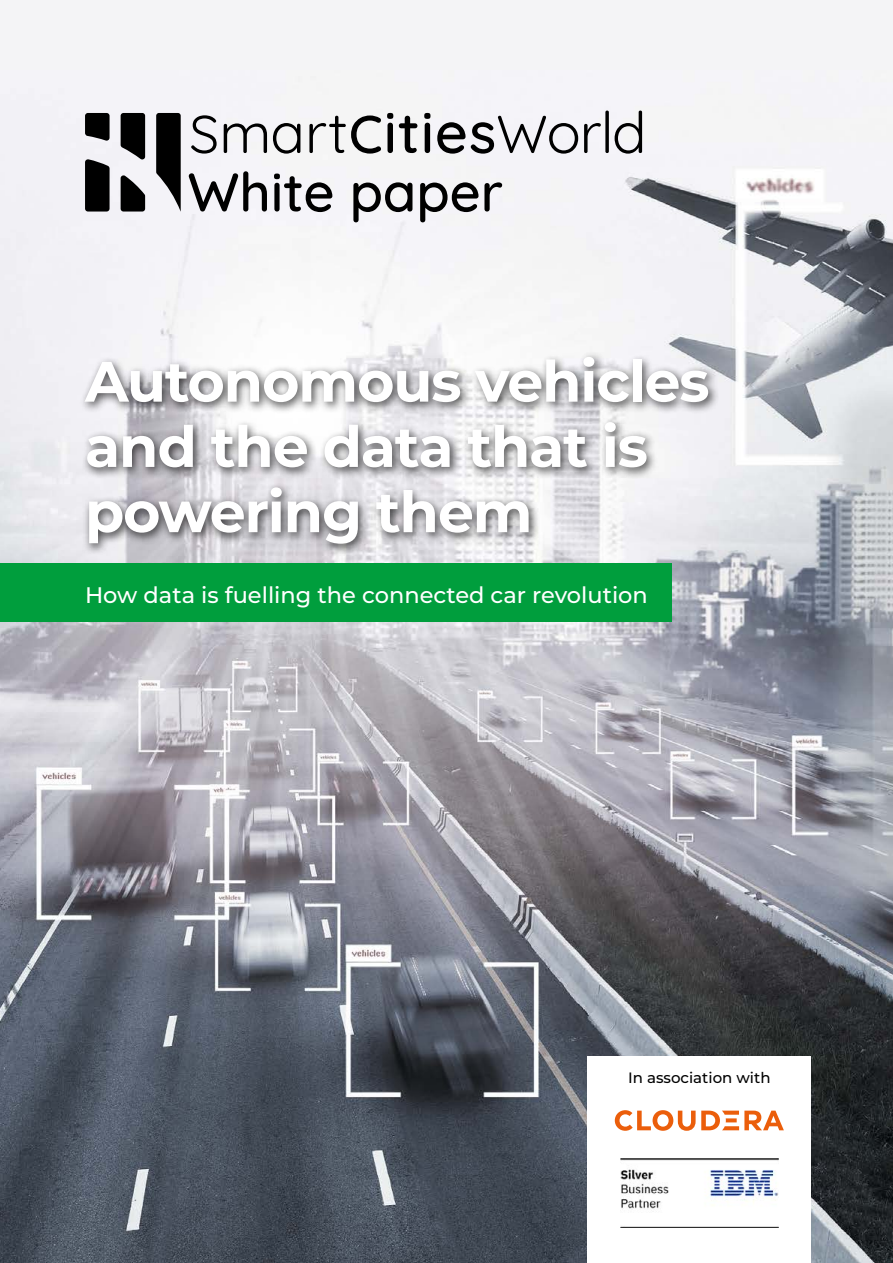
<style>
.page{position:relative;width:893px;height:1263px;background:#f4f4f6}
.page>*{position:absolute;margin:0;border:0;box-sizing:border-box;transform-origin:0 0}
.t1{font:700 56.85px/65.2px "Montserrat";letter-spacing:-.02em;color:#fff}
.t2{font:500 54.3px "Quicksand";color:#000}
.t3{font:500 22.5px "Montserrat";color:#fff}
.t4{font:500 15px "Montserrat";color:#000}
</style>
<div class="page">
<img style="left:0;top:110px;width:893px;height:1153px">
<div style="left:80px;top:351px;width:640px;height:205px;background:#000;opacity:.72"></div>
<div style="left:0;top:563px;width:672px;height:58px;background:#009e3d"></div>
<svg style="left:191px;top:115px;width:26px;height:39px"></svg>
<svg style="left:224px;top:123px;width:43px;height:30px"></svg>
<svg style="left:273px;top:123px;width:27px;height:31px"></svg>
<svg style="left:309px;top:115px;width:72px;height:39px"></svg>
<svg style="left:387px;top:113px;width:6px;height:40px"></svg>
<svg style="left:399px;top:116px;width:18px;height:37px"></svg>
<svg style="left:424px;top:113px;width:6px;height:40px"></svg>
<svg style="left:437px;top:116px;width:141px;height:38px"></svg>
<svg style="left:584px;top:111px;width:25px;height:42px"></svg>
<svg style="left:615px;top:111px;width:27px;height:43px"></svg>
<svg style="left:85px;top:159px;width:25px;height:53px"></svg>
<svg style="left:85px;top:113px;width:25px;height:28px"></svg>
<svg style="left:121px;top:175px;width:24px;height:37px"></svg>
<svg style="left:121px;top:113px;width:24px;height:47px"></svg>
<svg style="left:156px;top:113px;width:25px;height:99px"></svg>
<div style="left:587px;top:1056px;width:224px;height:207px;background:#fff"></div>
<svg style="left:615px;top:1110px;width:169px;height:21px"></svg>
<img style="left:621px;top:1159px;width:157px;height:68px">
<p class="t2" style="left:188px;top:148px;width:317px">White paper</p>
<p class="t1" style="left:85px;top:346px;width:626px">Autonomous vehicles and the data that is powering them</p>
<p class="t3" style="left:85px;top:580px;width:564px">How data is fuelling the connected car revolution</p>
<p class="t4" style="left:628px;top:1067px;width:144px">In association with</p>
</div>
